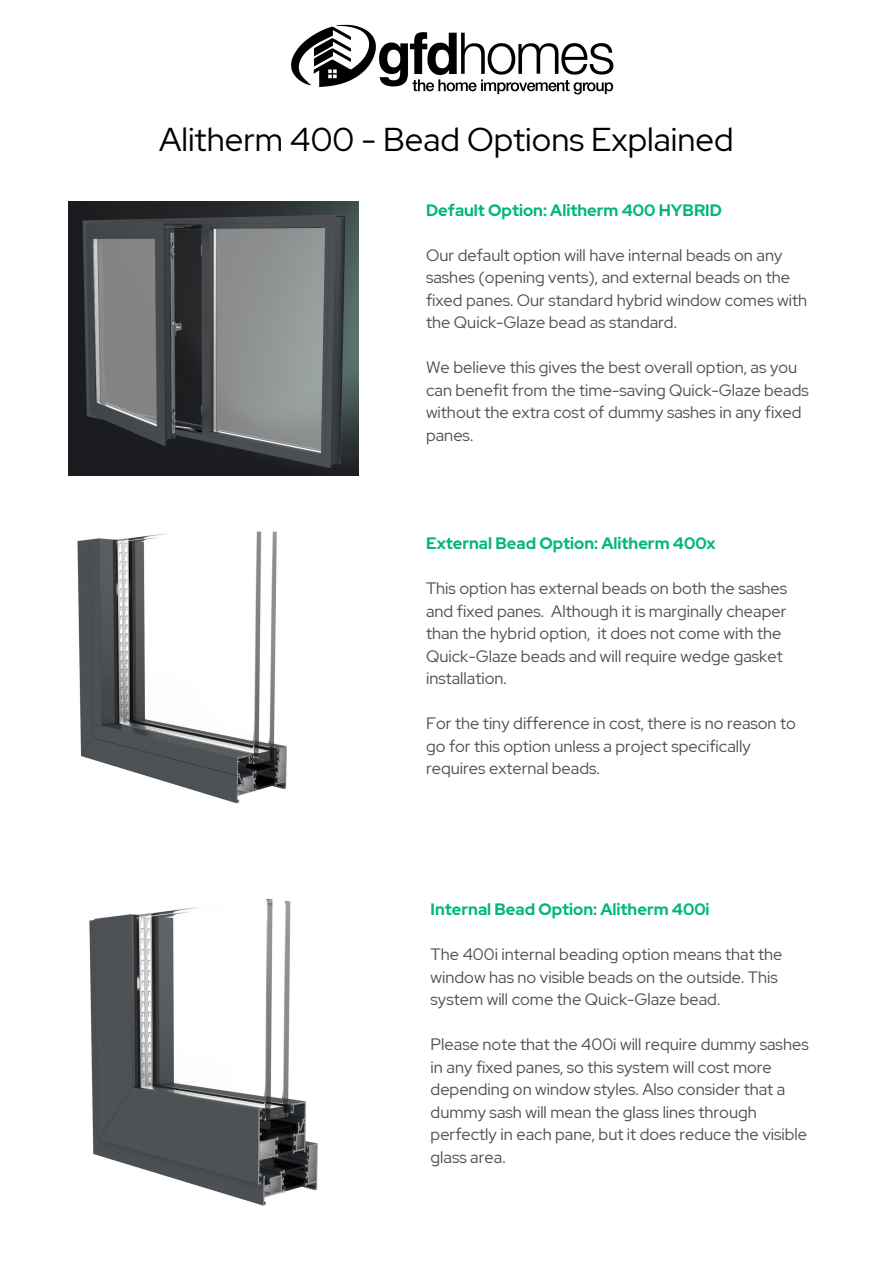
<style>
.page{position:relative;width:893px;height:1264px;background:#fff}
.page>*{position:absolute;margin:0;border:0;box-sizing:border-box;transform-origin:0 0}
.t1{font:33px "Red Hat Display";color:#000}
.t2{font:16.5px/22.5px "Red Hat Display";color:#4f5054}
.t3{font:700 16.5px "Red Hat Display";color:#01b67a}
</style>
<div class="page">
<img style="left:68px;top:202px;width:290px;height:273px">
<img style="left:77px;top:531px;width:210px;height:273px">
<img style="left:89px;top:898px;width:229px;height:308px">
<img style="left:291px;top:24px;width:322px;height:70px">
<h1 class="t1" style="left:159px;top:118px;width:576px">Alitherm 400 - Bead Options Explained</h1>
<p class="t3" style="left:426px;top:199px;width:297px">Default Option: Alitherm 400 HYBRID</p>
<p class="t2" style="left:426px;top:244px;width:382px">Our default option will have internal beads on any sashes (opening vents), and external beads on the fixed panes. Our standard hybrid window comes with the Quick-Glaze bead as standard.</p>
<p class="t2" style="left:426px;top:356px;width:384px">We believe this gives the best overall option, as you can benefit from the time-saving Quick-Glaze beads without the extra cost of dummy sashes in any fixed panes.</p>
<p class="t3" style="left:426px;top:532px;width:291px">External Bead Option: Alitherm 400x</p>
<p class="t2" style="left:426px;top:577px;width:362px">This option has external beads on both the sashes and fixed panes. Although it is marginally cheaper than the hybrid option, it does not come with the Quick-Glaze beads and will require wedge gasket installation.</p>
<p class="t2" style="left:426px;top:712px;width:371px">For the tiny difference in cost, there is no reason to go for this option unless a project specifically requires external beads.</p>
<p class="t3" style="left:430px;top:898px;width:280px">Internal Bead Option: Alitherm 400i</p>
<p class="t2" style="left:430px;top:943px;width:353px">The 400i internal beading option means that the window has no visible beads on the outside. This system will come the Quick-Glaze bead.</p>
<p class="t2" style="left:430px;top:1033px;width:379px">Please note that the 400i will require dummy sashes in any fixed panes, so this system will cost more depending on window styles. Also consider that a dummy sash will mean the glass lines through perfectly in each pane, but it does reduce the visible glass area.</p>
</div>
